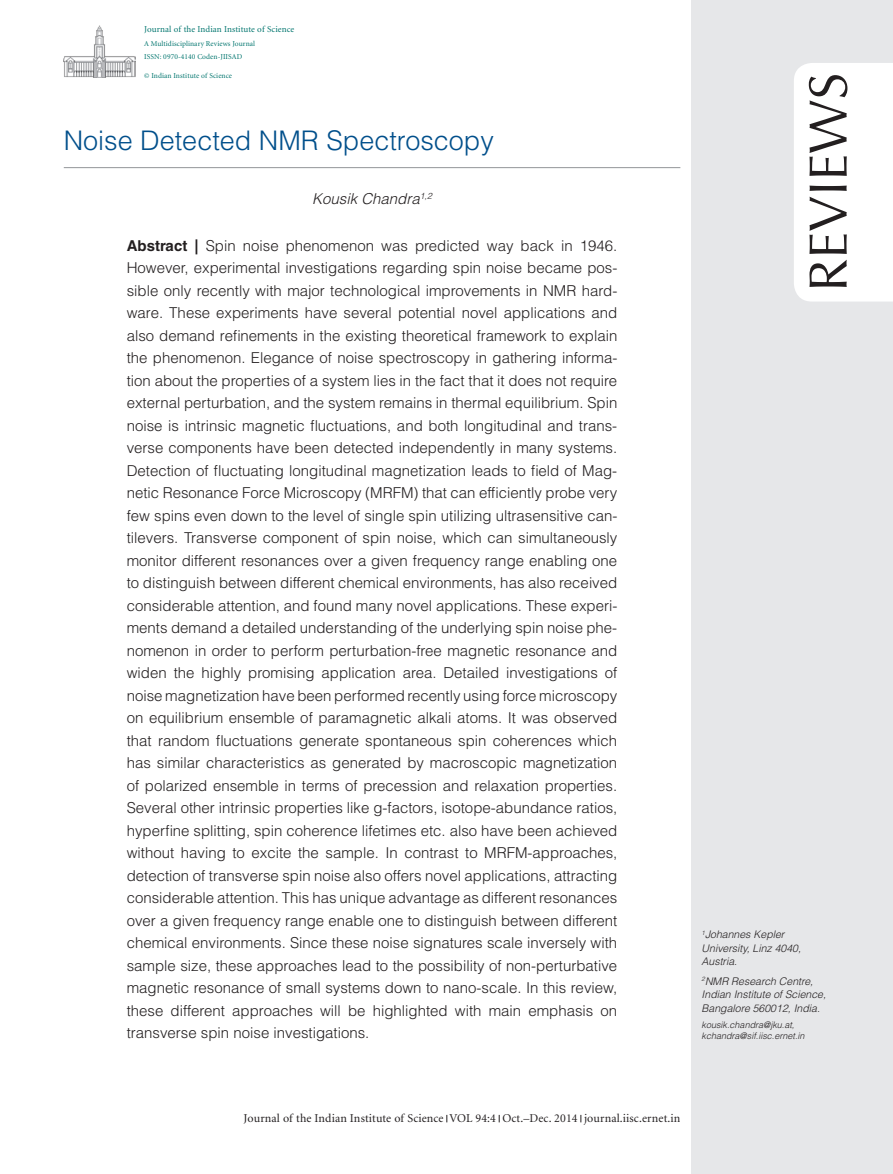
<style>
.page{position:relative;width:893px;height:1174px;background:#fff}
.page>*{position:absolute;margin:0;border:0;box-sizing:border-box;transform-origin:0 0}
.t1{font:54px "Optima";color:#231f20}
.t2{font:300 27px "Helvetica LT Std";color:#014f8b}
.t3{font:300 15px/22.5px "Helvetica LT Std";color:#231f20;text-align:justify}
.t4{font:italic 300 15px "Helvetica LT Std";color:#231f20}
.t5{font:12px "Minion";letter-spacing:.01em;color:#231f20}
.t6{font:italic 300 10.5px/13.5px "Helvetica LT Std";color:#231f20}
.t7{font:italic 300 9px/10.5px "Helvetica LT Std";color:#231f20}
.t8{font:9px "Minion";letter-spacing:.01em;color:#00756e}
.t9{font:7.5px/13.6px "Minion";letter-spacing:.01em;color:#00756e}
.s1{font-weight:700}
</style>
<div class="page">
<div style="left:691px;top:0;width:202px;height:1174px;background:#e6e7e9"></div>
<img style="left:64px;top:25px;width:71px;height:53px">
<div style="left:794px;top:63px;width:99px;height:238px;background:#fff"></div>
<hr style="left:64px;top:167px;width:616px;height:1px;background:#939598">
<p class="t8" style="left:144px;top:25px;width:152px">Journal of the Indian Institute of Science</p>
<p class="t9" style="left:144px;top:37px;width:112px">A Multidisciplinary Reviews Journal<br>ISSN: 0970-4140 Coden-JIISAD</p>
<p class="t9" style="left:144px;top:69px;width:89px">© Indian Institute of Science</p>
<h2 class="t2" style="left:64px;top:124px;width:432px">Noise Detected NMR Spectroscopy</h2>
<p class="t4" style="left:312px;top:189px;width:121px">Kousik Chandra<sup>1,2</sup></p>
<p class="t3" style="left:127px;top:234px;width:492px"><span class="s1">Abstract |</span> Spin noise phenomenon was predicted way back in 1946.<br>However, experimental investigations regarding spin noise became pos&shy;sible only recently with major technological improvements in NMR hard&shy;ware. These experiments have several potential novel applications and also demand refinements in the existing theoretical framework to explain the phenomenon. Elegance of noise spectroscopy in gathering informa&shy;tion about the properties of a system lies in the fact that it does not require external perturbation, and the system remains in thermal equilibrium. Spin noise is intrinsic magnetic fluctuations, and both longitudinal and trans&shy;verse components have been detected independently in many systems.<br>Detection of fluctuating longitudinal magnetization leads to field of Mag&shy;netic Resonance Force Microscopy (MRFM) that can efficiently probe very few spins even down to the level of single spin utilizing ultrasensitive can&shy;tilevers. Transverse component of spin noise, which can simultaneously monitor different resonances over a given frequency range enabling one to distinguish between different chemical environments, has also received considerable attention, and found many novel applications. These experi&shy;ments demand a detailed understanding of the underlying spin noise phe&shy;nomenon in order to perform perturbation-free magnetic resonance and widen the highly promising application area. Detailed investigations of noise magnetization have been performed recently using force microscopy on equilibrium ensemble of paramagnetic alkali atoms. It was observed that random fluctuations generate spontaneous spin coherences which has similar characteristics as generated by macroscopic magnetization of polarized ensemble in terms of precession and relaxation properties.<br>Several other intrinsic properties like g-factors, isotope-abundance ratios, hyperfine splitting, spin coherence lifetimes etc. also have been achieved without having to excite the sample. In contrast to MRFM-approaches, detection of transverse spin noise also offers novel applications, attracting considerable attention. This has unique advantage as different resonances over a given frequency range enable one to distinguish between different chemical environments. Since these noise signatures scale inversely with sample size, these approaches lead to the possibility of non-perturbative magnetic resonance of small systems down to nano-scale. In this review, these different approaches will be highlighted with main emphasis on transverse spin noise investigations.</p>
<h1 class="t1" style="left:797px;top:292px;width:221px;rotate:-90deg">Reviews</h1>
<p class="t6" style="left:702px;top:927px;width:101px"><sup>1</sup>Johannes Kepler<br>University, Linz 4040,<br>Austria.</p>
<p class="t6" style="left:702px;top:974px;width:126px"><sup>2</sup>NMR Research Centre,<br>Indian Institute of Science,<br>Bangalore 560012, India.</p>
<p class="t7" style="left:702px;top:1019px;width:104px">kousik.chandra@jku.at, kchandra@sif.iisc.ernet.in</p>
<p class="t5" style="left:244px;top:1112px;width:438px">Journal of the Indian Institute of Science VOL 94:4 Oct.–Dec. 2014 journal.iisc.ernet.in</p>
</div>
